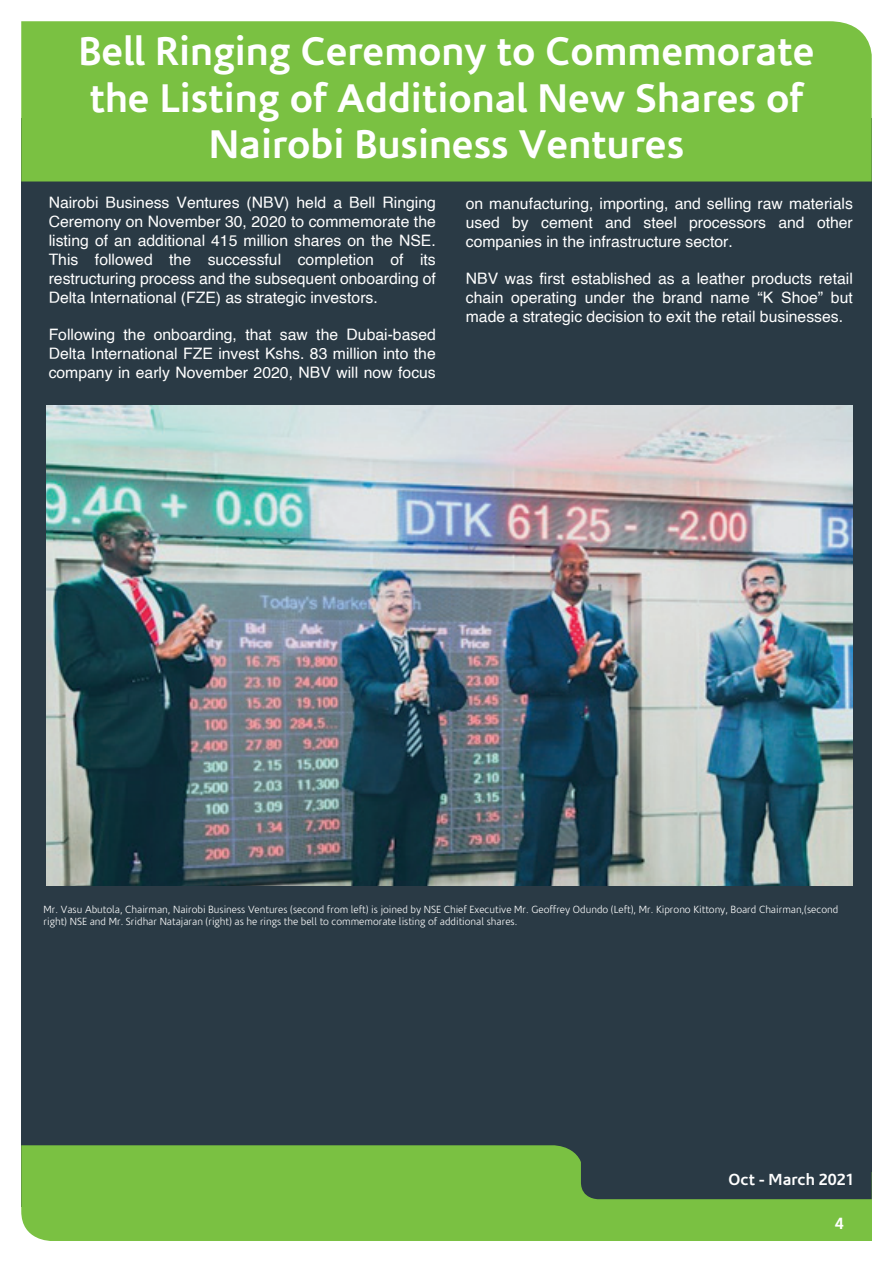
<style>
.page{position:relative;width:893px;height:1263px;background:#fff}
.page>*{position:absolute;margin:0;border:0;box-sizing:border-box;transform-origin:0 0}
.t1{font:700 40.5px/46.5px "Corisande";color:#fff;text-align:center}
.t2{font:700 16.35px "Corisande";color:#fff}
.t3{font:15.75px/18.9px "Helvetica";color:#fff;text-align:justify}
.t4{font:300 10.5px/12.6px "Corisande";color:#fff}
</style>
<div class="page">
<div style="left:21px;top:118px;width:851px;height:1089px;background:#2a3a45"></div>
<div style="left:21px;top:21px;width:851px;height:160px;background:#7ac142"></div>
<div style="left:21px;top:1145px;width:560px;height:96px;background:#7ac142"></div>
<div style="left:580px;top:1172px;width:292px;height:69px;background:#7ac142"></div>
<div style="left:581px;top:1172px;width:291px;height:27px;background:#2a3a45"></div>
<img style="left:47px;top:405px;width:806px;height:481px">
<h1 class="t1" style="left:78px;top:29px;width:738px">Bell Ringing Ceremony to Commemorate the Listing of Additional New Shares of<br>Nairobi Business Ventures</h1>
<p class="t3" style="left:49px;top:194px;width:389px">Nairobi Business Ventures (NBV) held a Bell Ringing Ceremony on November 30, 2020 to commemorate the listing of an additional 415 million shares on the NSE.<br>This followed the successful completion of its restructuring process and the subsequent onboarding of Delta International (FZE) as strategic investors.</p>
<p class="t3" style="left:49px;top:326px;width:389px">Following the onboarding, that saw the Dubai-based Delta International FZE invest Kshs. 83 million into the company in early November 2020, NBV will now focus</p>
<p class="t3" style="left:466px;top:194px;width:389px">on manufacturing, importing, and selling raw materials used by cement and steel processors and other companies in the infrastructure sector.</p>
<p class="t3" style="left:466px;top:270px;width:389px">NBV was first established as a leather products retail chain operating under the brand name “K Shoe” but made a strategic decision to exit the retail businesses.</p>
<p class="t4" style="left:44px;top:903px;width:796px">Mr. Vasu Abutola, Chairman, Nairobi Business Ventures (second from left) is joined by NSE Chief Executive Mr. Geoffrey Odundo (Left), Mr. Kiprono Kittony, Board Chairman,(second right) NSE and Mr. Sridhar Natajaran (right) as he rings the bell to commemorate listing of additional shares.</p>
<p class="t2" style="left:729px;top:1170px;width:127px">Oct - March 2021</p>
<p class="t2" style="left:835px;top:1214px;width:10px">4</p>
</div>
